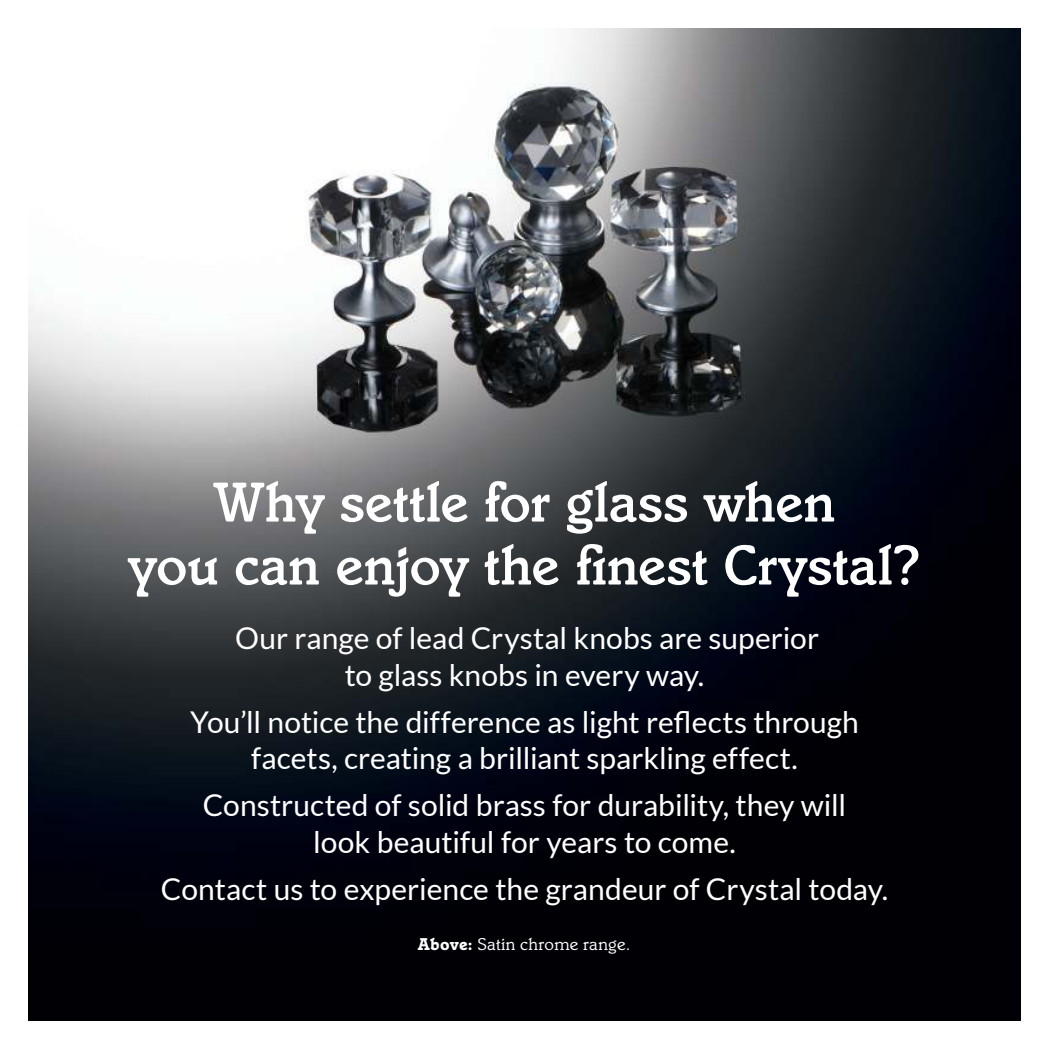
<style>
.page{position:relative;width:1049px;height:1049px;background:#fff}
.page>*{position:absolute;margin:0;border:0;box-sizing:border-box;transform-origin:0 0}
.t1{font:500 57.5px/63px "Italia";letter-spacing:.005em;color:#fff;text-align:center}
.t2{font:30px/36.5px "Lato";color:#fff;text-align:center}
.t3{font:17.5px "Italia";letter-spacing:.015em;color:#fff}
.s1{font-weight:700}
</style>
<div class="page">
<img style="left:28px;top:28px;width:992px;height:992px">
<h1 class="t1" style="left:128px;top:476px;width:794px">Why settle for glass when<br>you can enjoy the finest Crystal?</h1>
<p class="t2" style="left:235px;top:623px;width:585px">Our range of lead Crystal knobs are superior to glass knobs in every way.</p>
<p class="t2" style="left:190px;top:703px;width:670px">You’ll notice the difference as light reflects through facets, creating a brilliant sparkling effect.</p>
<p class="t2" style="left:203px;top:790px;width:645px">Constructed of solid brass for durability, they will look beautiful for years to come.</p>
<p class="t2" style="left:161px;top:873px;width:729px">Contact us to experience the grandeur of Crystal today.</p>
<p class="t3" style="left:418px;top:937px;width:214px"><span class="s1">Above:</span> Satin chrome range.</p>
</div>
